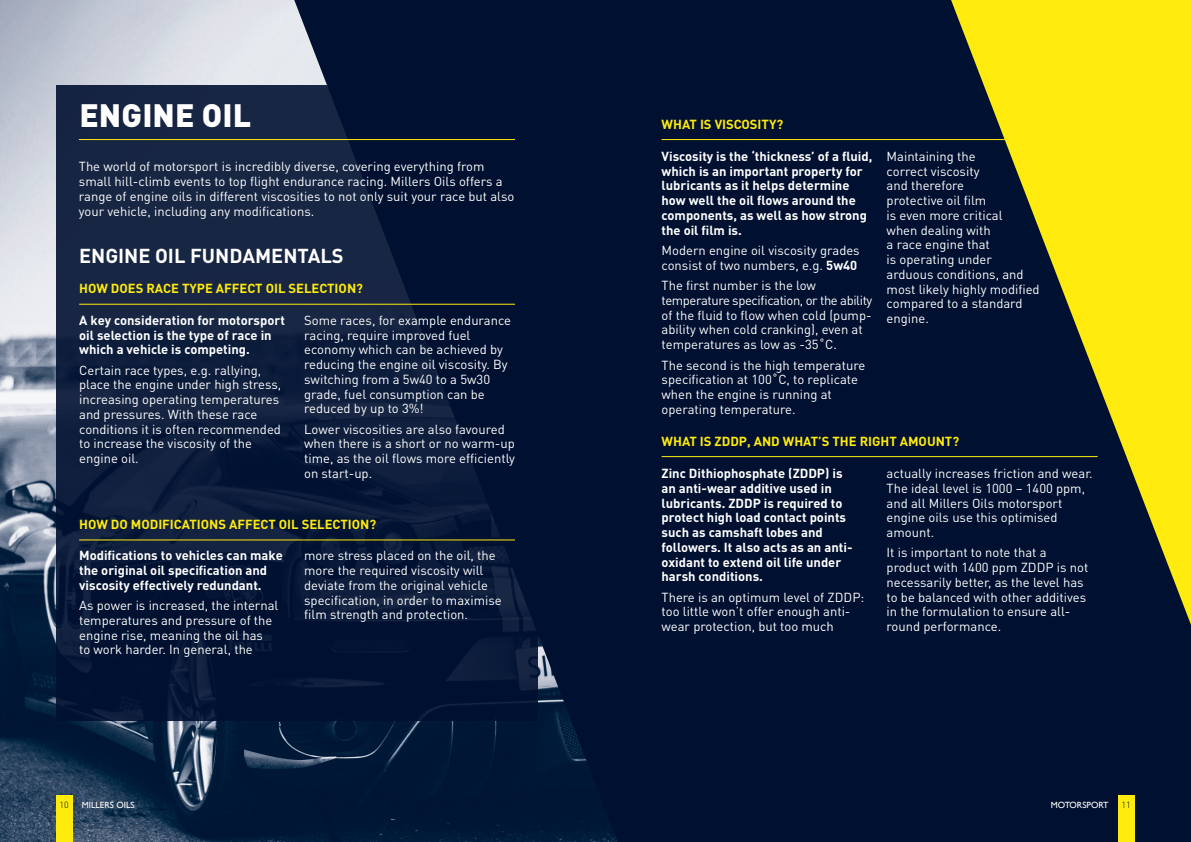
<style>
.page{position:relative;width:1191px;height:842px;background:#001030}
.page>*{position:absolute;margin:0;border:0;box-sizing:border-box;transform-origin:0 0}
.Sub-Heading{font:900 32px "DIN Pro";letter-spacing:.005em;color:#fff}
.Sub-Heading-2{font:700 19.9px "DIN Pro";color:#fff}
.Sub-Heading-3{font:13px/14.7px "DIN Pro";color:#fff}
.Sub-Heading-4{font:700 13px/14.7px "DIN Pro";color:#fff}
.Sub-Heading-5{font:700 13px "DIN Pro";color:#ffeb0e}
.t1{font:9px "Gill Sans";color:#fff}
.t2{font:300 9px "DIN Pro";color:#001030}
.s1{font-weight:700}
</style>
<div class="page">
<img style="left:0;top:0;width:618px;height:842px">
<div style="left:1118px;top:795px;width:16px;height:47px;background:#ffeb0e"></div>
<div style="left:56px;top:795px;width:16px;height:47px;background:#ffeb0e"></div>
<div style="left:56px;top:85px;width:482px;height:635px;background:#0c1c3a"></div>
<hr style="left:79px;top:139px;width:436px;height:1px;background:#ffeb0e">
<hr style="left:661px;top:139px;width:436px;height:1px;background:#ffeb0e">
<hr style="left:661px;top:456px;width:436px;height:1px;background:#ffeb0e">
<svg style="left:951px;top:0;width:240px;height:625px"></svg>
<hr style="left:79px;top:304px;width:436px;height:1px;background:#ffeb0e">
<hr style="left:79px;top:539px;width:436px;height:1px;background:#ffeb0e">
<p class="Sub-Heading" style="left:79px;top:93px;width:173px">ENGINE OIL</p>
<p class="Sub-Heading-3" style="left:79px;top:159px;width:437px">The world of motorsport is incredibly diverse, covering everything from small hill-climb events to top flight endurance racing. Millers Oils offers a range of engine oils in different viscosities to not only suit your race but also your vehicle, including any modifications.</p>
<p class="Sub-Heading-2" style="left:79px;top:242px;width:266px">ENGINE OIL FUNDAMENTALS</p>
<p class="Sub-Heading-5" style="left:79px;top:280px;width:285px">HOW DOES RACE TYPE AFFECT OIL SELECTION?</p>
<p class="Sub-Heading-4" style="left:79px;top:312px;width:207px">A key consideration for motorsport oil selection is the type of race in which a vehicle is competing.</p>
<p class="Sub-Heading-3" style="left:79px;top:362px;width:203px">Certain race types, e.g. rallying, place the engine under high stress, increasing operating temperatures and pressures. With these race conditions it is often recommended to increase the viscosity of the engine oil.</p>
<p class="Sub-Heading-3" style="left:304px;top:312px;width:208px">Some races, for example endurance racing, require improved fuel economy which can be achieved by reducing the engine oil viscosity. By switching from a 5w40 to a 5w30 grade, fuel consumption can be reduced by up to 3%!</p>
<p class="Sub-Heading-3" style="left:304px;top:421px;width:212px">Lower viscosities are also favoured when there is a short or no warm-up time, as the oil flows more efficiently on start-up.</p>
<p class="Sub-Heading-5" style="left:79px;top:515px;width:298px">HOW DO MODIFICATIONS AFFECT OIL SELECTION?</p>
<p class="Sub-Heading-4" style="left:79px;top:548px;width:205px">Modifications to vehicles can make the original oil specification and viscosity effectively redundant.</p>
<p class="Sub-Heading-3" style="left:79px;top:598px;width:201px">As power is increased, the internal temperatures and pressure of the engine rise, meaning the oil has<br>to work harder. In general, the</p>
<p class="Sub-Heading-3" style="left:304px;top:548px;width:199px">more stress placed on the oil, the more the required viscosity will deviate from the original vehicle specification, in order to maximise film strength and protection.</p>
<p class="Sub-Heading-5" style="left:661px;top:116px;width:123px">WHAT IS VISCOSITY?</p>
<p class="Sub-Heading-4" style="left:661px;top:148px;width:212px">Viscosity is the ‘thickness’ of a fluid, which is an important property for lubricants as it helps determine how well the oil flows around the components, as well as how strong the oil film is.</p>
<p class="Sub-Heading-3" style="left:661px;top:242px;width:200px">Modern engine oil viscosity grades consist of two numbers, e.g. <span class="s1">5w40</span></p>
<p class="Sub-Heading-3" style="left:661px;top:278px;width:212px">The first number is the low temperature specification, or the ability of the fluid to flow when cold (pump&shy;ability when cold cranking), even at temperatures as low as -35˚C.</p>
<p class="Sub-Heading-3" style="left:661px;top:357px;width:205px">The second is the high temperature specification at 100˚C, to replicate when the engine is running at operating temperature.</p>
<p class="Sub-Heading-3" style="left:886px;top:148px;width:155px">Maintaining the<br>correct viscosity<br>and therefore<br>protective oil film<br>is even more critical<br>when dealing with<br>a race engine that<br>is operating under arduous conditions, and most likely highly modified compared to a standard engine.</p>
<p class="Sub-Heading-5" style="left:661px;top:433px;width:299px">WHAT IS ZDDP, AND WHAT’S THE RIGHT AMOUNT?</p>
<p class="Sub-Heading-4" style="left:661px;top:465px;width:192px">Zinc Dithiophosphate (ZDDP) is an anti-wear additive used in lubricants. ZDDP is required to protect high load contact points such as camshaft lobes and followers. It also acts as an anti&shy;oxidant to extend oil life under harsh conditions.</p>
<p class="Sub-Heading-3" style="left:661px;top:589px;width:204px">There is an optimum level of ZDDP: too little won’t offer enough anti&shy;wear protection, but too much</p>
<p class="Sub-Heading-3" style="left:886px;top:465px;width:208px">actually increases friction and wear.<br>The ideal level is 1000 – 1400 ppm, and all Millers Oils motorsport engine oils use this optimised amount.</p>
<p class="Sub-Heading-3" style="left:886px;top:545px;width:203px">It is important to note that a product with 1400 ppm ZDDP is not necessarily better, as the level has to be balanced with other additives in the formulation to ensure all&shy;round performance.</p>
<p class="t2" style="left:60px;top:798px;width:11px">10</p>
<p class="t1" style="left:82px;top:799px;width:54px">MILLERS OILS</p>
<p class="t1" style="left:1050px;top:799px;width:59px">MOTORSPORT</p>
<p class="t2" style="left:1121px;top:798px;width:11px">11</p>
</div>
